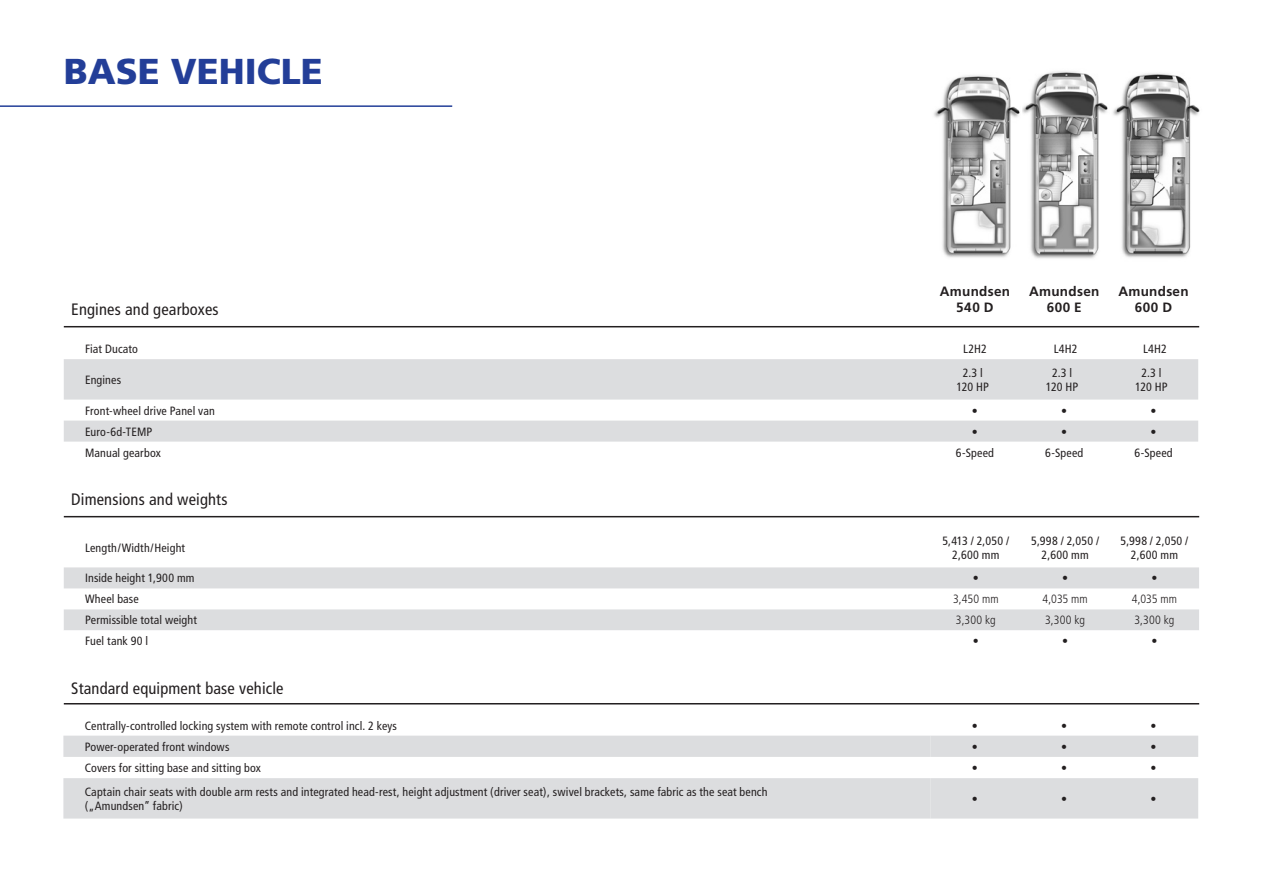
<style>
.page{position:relative;width:1263px;height:893px;background:#fff}
.page>*{position:absolute;margin:0;border:0;box-sizing:border-box;transform-origin:0 0}
.t1{font:900 36px "Frutiger";color:#233e98}
.t2{font:condensed 16.5px "Frutiger";letter-spacing:.01em;color:#231f20}
.t3{font:700 13.5px/16.2px "Frutiger";letter-spacing:.02em;color:#231f20;text-align:center}
.t4{font:condensed 12px/14.4px "Frutiger";letter-spacing:.01em;color:#231f20;text-align:center}
.t5{font:300 condensed 12px "Frutiger";letter-spacing:.01em;color:#231f20}
</style>
<div class="page">
<hr style="left:64px;top:516px;width:1135px;height:1px;background:#231f20">
<svg style="left:64px;top:359px;width:1134px;height:83px;fill:#dcdddf"></svg>
<svg style="left:64px;top:567px;width:1135px;height:63px;fill:#dcdddf"></svg>
<img style="left:1113px;top:73px;width:87px;height:185px">
<img style="left:934px;top:75px;width:86px;height:183px">
<img style="left:1023px;top:71px;width:85px;height:188px">
<hr style="left:64px;top:326px;width:1135px;height:1px;background:#231f20">
<hr style="left:0;top:105px;width:452px;height:2px;background:#233e98">
<svg style="left:64px;top:735px;width:1134px;height:1px"></svg>
<svg style="left:63px;top:736px;width:867px;height:83px;fill:#dcdddf"></svg>
<svg style="left:930px;top:736px;width:268px;height:83px"></svg>
<hr style="left:64px;top:703px;width:1135px;height:1px;background:#231f20">
<h1 class="t1" style="left:64px;top:50px;width:261px">BASE VEHICLE</h1>
<h2 class="t2" style="left:71px;top:300px;width:149px">Engines and gearboxes</h2>
<p class="t3" style="left:940px;top:283px;width:72px">Amundsen<br>540 D</p>
<p class="t3" style="left:1029px;top:283px;width:72px">Amundsen<br>600 E</p>
<p class="t3" style="left:1118px;top:283px;width:72px">Amundsen<br>600 D</p>
<p class="t4" style="left:85px;top:342px;width:55px">Fiat Ducato</p>
<p class="t4" style="left:963px;top:342px;width:25px">L2H2</p>
<p class="t4" style="left:1054px;top:342px;width:25px">L4H2</p>
<p class="t4" style="left:1143px;top:342px;width:25px">L4H2</p>
<p class="t4" style="left:85px;top:373px;width:38px">Engines</p>
<p class="t4" style="left:956px;top:365px;width:34px">2.3 l<br>120 HP</p>
<p class="t4" style="left:1046px;top:365px;width:34px">2.3 l<br>120 HP</p>
<p class="t4" style="left:1135px;top:365px;width:34px">2.3 l<br>120 HP</p>
<p class="t4" style="left:85px;top:403px;width:131px">Front-wheel drive Panel van</p>
<p class="t4" style="left:972px;top:403px;width:7px">•</p>
<p class="t4" style="left:1061px;top:403px;width:7px">•</p>
<p class="t4" style="left:1150px;top:403px;width:7px">•</p>
<p class="t4" style="left:85px;top:424px;width:69px">Euro-6d-TEMP</p>
<p class="t4" style="left:972px;top:424px;width:7px">•</p>
<p class="t4" style="left:1061px;top:424px;width:7px">•</p>
<p class="t4" style="left:1150px;top:424px;width:7px">•</p>
<p class="t4" style="left:85px;top:445px;width:77px">Manual gearbox</p>
<p class="t4" style="left:956px;top:445px;width:40px">6-Speed</p>
<p class="t4" style="left:1045px;top:445px;width:40px">6-Speed</p>
<p class="t4" style="left:1134px;top:445px;width:40px">6-Speed</p>
<h2 class="t2" style="left:71px;top:490px;width:158px">Dimensions and weights</h2>
<p class="t4" style="left:85px;top:540px;width:102px">Length/Width/Height</p>
<p class="t4" style="left:942px;top:533px;width:68px">5,413 / 2,050 /<br>2,600 mm</p>
<p class="t4" style="left:1031px;top:533px;width:69px">5,998 / 2,050 /<br>2,600 mm</p>
<p class="t4" style="left:1120px;top:533px;width:69px">5,998 / 2,050 /<br>2,600 mm</p>
<p class="t4" style="left:85px;top:571px;width:111px">Inside height 1,900 mm</p>
<p class="t5" style="left:973px;top:571px;width:7px">•</p>
<p class="t5" style="left:1062px;top:571px;width:7px">•</p>
<p class="t5" style="left:1151px;top:571px;width:7px">•</p>
<p class="t4" style="left:85px;top:592px;width:55px">Wheel base</p>
<p class="t5" style="left:953px;top:592px;width:47px">3,450 mm</p>
<p class="t5" style="left:1042px;top:592px;width:47px">4,035 mm</p>
<p class="t5" style="left:1132px;top:592px;width:47px">4,035 mm</p>
<p class="t4" style="left:85px;top:613px;width:113px">Permissible total weight</p>
<p class="t5" style="left:956px;top:613px;width:41px">3,300 kg</p>
<p class="t5" style="left:1045px;top:613px;width:41px">3,300 kg</p>
<p class="t5" style="left:1134px;top:613px;width:41px">3,300 kg</p>
<p class="t4" style="left:85px;top:634px;width:65px">Fuel tank 90 l</p>
<p class="t4" style="left:973px;top:634px;width:7px">•</p>
<p class="t4" style="left:1062px;top:634px;width:7px">•</p>
<p class="t4" style="left:1151px;top:634px;width:7px">•</p>
<h2 class="t2" style="left:71px;top:678px;width:214px">Standard equipment base vehicle</h2>
<p class="t4" style="left:85px;top:718px;width:314px">Centrally-controlled locking system with remote control incl. 2 keys</p>
<p class="t4" style="left:972px;top:718px;width:7px">•</p>
<p class="t4" style="left:1061px;top:718px;width:7px">•</p>
<p class="t4" style="left:1150px;top:718px;width:7px">•</p>
<p class="t4" style="left:85px;top:739px;width:146px">Power-operated front windows</p>
<p class="t4" style="left:972px;top:739px;width:7px">•</p>
<p class="t4" style="left:1061px;top:739px;width:7px">•</p>
<p class="t4" style="left:1150px;top:739px;width:7px">•</p>
<p class="t4" style="left:85px;top:761px;width:178px">Covers for sitting base and sitting box</p>
<p class="t4" style="left:972px;top:761px;width:7px">•</p>
<p class="t4" style="left:1061px;top:761px;width:7px">•</p>
<p class="t4" style="left:1150px;top:761px;width:7px">•</p>
<p class="t4" style="left:85px;top:784px;width:684px;text-align:left">Captain chair seats with double arm rests and integrated head-rest, height adjustment (driver seat), swivel brackets, same fabric as the seat bench („Amundsen” fabric)</p>
<p class="t4" style="left:972px;top:792px;width:7px">•</p>
<p class="t4" style="left:1061px;top:792px;width:7px">•</p>
<p class="t4" style="left:1150px;top:792px;width:7px">•</p>
</div>
